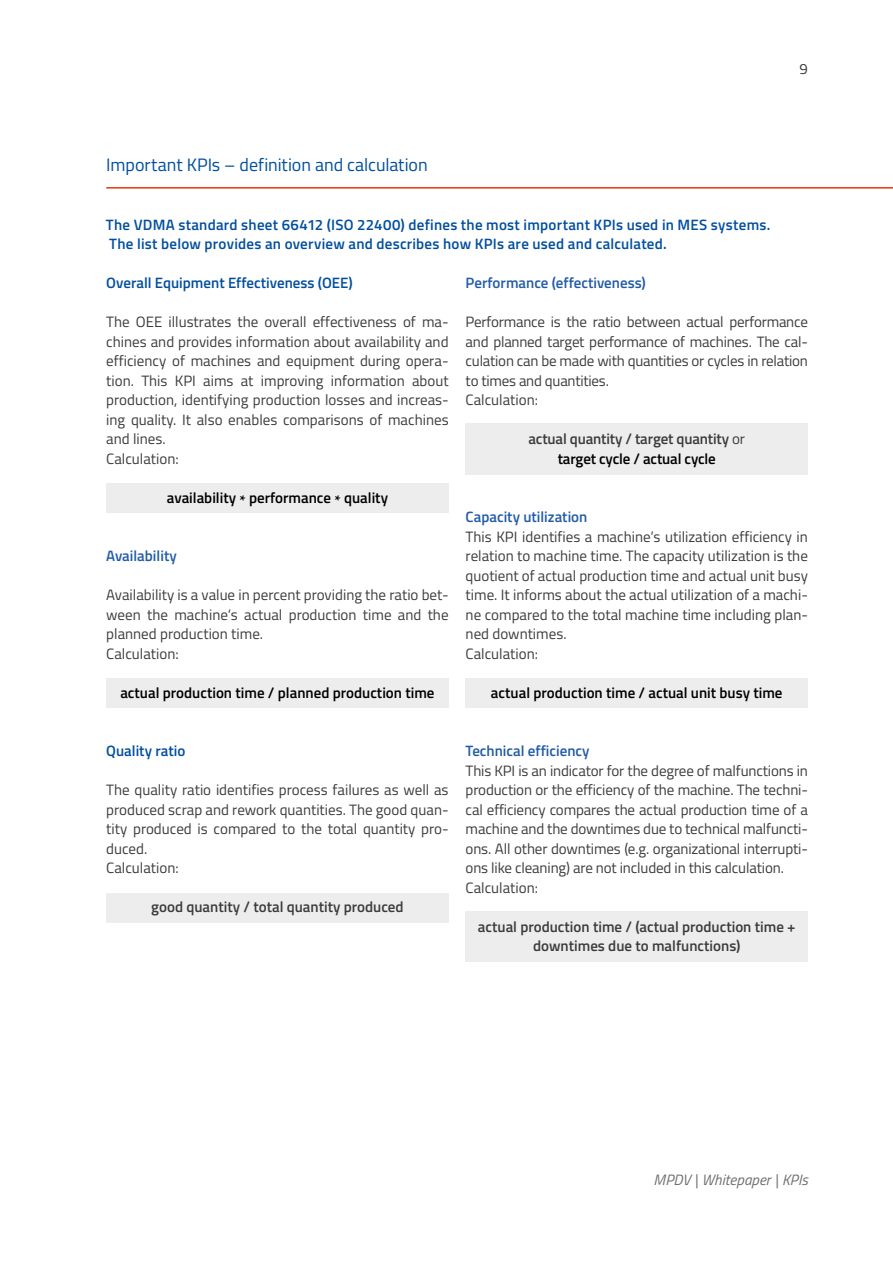
<style>
.page{position:relative;width:893px;height:1263px;background:#fff}
.page>*{position:absolute;margin:0;border:0;box-sizing:border-box;transform-origin:0 0}
.t1{font:18px "Titillium";letter-spacing:-.005em;color:#004f9f}
.t2{font:15px/19.5px "Titillium";color:#3c3c3b}
.t3{font:600 15px/19.5px "Titillium";letter-spacing:.015em;color:#004f9f}
.t4{font:600 15px/19.5px "Titillium";color:#3c3c3b;text-align:center}
.t5{font:600 15px "Titillium";color:#000}
.t6{font:600 15px "Titillium";color:#225ca8}
.t7{font:italic 15px "Titillium";color:#706f6f}
.s1{font-weight:400}
.s2{color:#000}
</style>
<div class="page">
<div style="left:106px;top:483px;width:343px;height:30px;background:#ededed"></div>
<div style="left:106px;top:678px;width:343px;height:30px;background:#ededed"></div>
<div style="left:106px;top:893px;width:343px;height:29px;background:#ededed"></div>
<div style="left:466px;top:424px;width:342px;height:51px;background:#ededed"></div>
<div style="left:466px;top:678px;width:342px;height:30px;background:#ededed"></div>
<div style="left:466px;top:911px;width:342px;height:50px;background:#ededed"></div>
<hr style="left:106px;top:187px;width:787px;height:2px;background:#e63312">
<p class="t2" style="left:799px;top:58px;width:10px">9</p>
<p class="t1" style="left:106px;top:152px;width:323px">Important KPIs – definition and calculation</p>
<p class="t3" style="left:106px;top:214px;width:666px">The VDMA standard sheet 66412 (ISO 22400) defines the most important KPIs used in MES systems.<br>The list below provides an overview and describes how KPIs are used and calculated.</p>
<p class="t3" style="left:106px;top:272px;width:248px">Overall Equipment Effectiveness (OEE)</p>
<p class="t2" style="left:106px;top:311px;width:344px">The OEE illustrates the overall effectiveness of ma&shy;chines and provides information about availability and efficiency of machines and equipment during opera&shy;tion. This KPI aims at improving information about production, identifying production losses and increas&shy;ing quality. It also enables comparisons of machines and lines.<br>Calculation:</p>
<p class="t5" style="left:167px;top:487px;width:223px">availability * performance * quality</p>
<p class="t6" style="left:106px;top:544px;width:72px">Availability</p>
<p class="t2" style="left:106px;top:584px;width:344px">Availability is a value in percent providing the ratio bet&shy;ween the machine‘s actual production time and the planned production time.<br>Calculation:</p>
<p class="t5" style="left:120px;top:682px;width:316px">actual production time / planned production time</p>
<p class="t6" style="left:466px;top:271px;width:182px">Performance (effectiveness)</p>
<p class="t2" style="left:466px;top:311px;width:344px">Performance is the ratio between actual performance and planned target performance of machines. The cal&shy;culation can be made with quantities or cycles in relation to times and quantities.<br>Calculation:</p>
<p class="t4" style="left:528px;top:428px;width:218px">actual quantity / target quantity <span class="s1">or </span><span class="s2">target cycle / actual cycle</span></p>
<p class="t6" style="left:466px;top:505px;width:123px">Capacity utilization</p>
<p class="t2" style="left:466px;top:526px;width:344px">This KPI identifies a machine‘s utilization efficiency in relation to machine time. The capacity utilization is the quotient of actual production time and actual unit busy time. It informs about the actual utilization of a machi&shy;ne compared to the total machine time including plan&shy;ned downtimes.<br>Calculation:</p>
<p class="t5" style="left:491px;top:682px;width:293px">actual production time / actual unit busy time</p>
<p class="t3" style="left:106px;top:740px;width:81px">Quality ratio</p>
<p class="t2" style="left:106px;top:779px;width:344px">The quality ratio identifies process failures as well as produced scrap and rework quantities. The good quan&shy;tity produced is compared to the total quantity pro&shy;duced.<br>Calculation:</p>
<p class="t4" style="left:151px;top:896px;width:254px">good quantity / total quantity produced</p>
<p class="t6" style="left:466px;top:739px;width:125px">Technical efficiency</p>
<p class="t2" style="left:466px;top:760px;width:344px">This KPI is an indicator for the degree of malfunctions in production or the efficiency of the machine. The techni&shy;cal efficiency compares the actual production time of a machine and the downtimes due to technical malfuncti&shy;ons. All other downtimes (e.g. organizational interrupti&shy;ons like cleaning) are not included in this calculation.<br>Calculation:</p>
<p class="t4" style="left:478px;top:916px;width:319px">actual production time / (actual production time + downtimes due to malfunctions)</p>
<p class="t7" style="left:654px;top:1169px;width:156px">MPDV | Whitepaper | KPIs</p>
</div>
